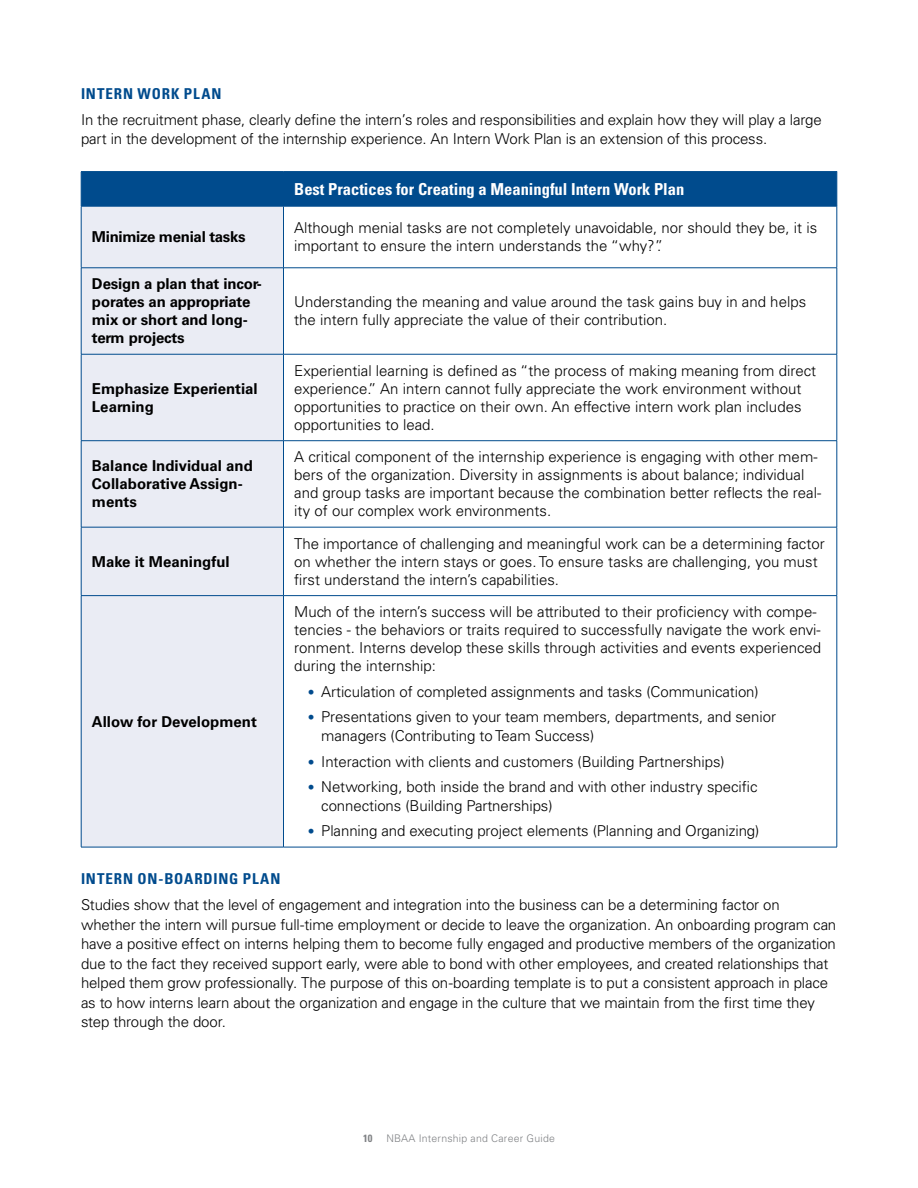
<style>
.page{position:relative;width:918px;height:1188px;background:#fff}
.page>*{position:absolute;margin:0;border:0;box-sizing:border-box;transform-origin:0 0}
.t1{font:700 condensed 16.5px "Univers LT Std";color:#fff}
.t2{font:300 15px/18px "Univers LT Std";letter-spacing:-.005em;color:#000}
.t3{font:700 15px/18px "Univers LT Std";color:#000}
.t4{font:700 condensed 15px "Univers LT Std";letter-spacing:.06em;color:#004b8d}
.t5{font:700 15px "Univers LT Std";letter-spacing:-.02em;color:#000}
.t6{font:300 10.5px "Univers LT Std";letter-spacing:.02em;color:#808285}
.t7{font:700 condensed 10.5px "Univers LT Std";color:#808285}
.s1{font-size:13.5px;color:#004b8d}
</style>
<div class="page">
<div style="left:82px;top:172px;width:754px;height:34px;background:#004b8d"></div>
<div style="left:82px;top:207px;width:202px;height:640px;background:#eaecf4"></div>
<svg style="left:284px;top:207px;width:553px;height:640px"></svg>
<hr style="left:81px;top:171px;width:203px;height:1px;background:#004b8d">
<hr style="left:81px;top:172px;width:1px;height:34px;background:#004b8d">
<hr style="left:284px;top:171px;width:553px;height:1px;background:#004b8d">
<hr style="left:81px;top:206px;width:203px;height:1px;background:#004b8d">
<hr style="left:284px;top:206px;width:553px;height:1px;background:#004b8d">
<hr style="left:283px;top:172px;width:1px;height:34px;background:#004b8d">
<hr style="left:836px;top:172px;width:1px;height:34px;background:#004b8d">
<hr style="left:81px;top:206px;width:1px;height:62px;background:#004b8d">
<hr style="left:283px;top:206px;width:1px;height:62px;background:#004b8d">
<hr style="left:837px;top:206px;width:1px;height:62px;background:#004b8d">
<hr style="left:81px;top:268px;width:202px;height:1px;background:#004b8d">
<hr style="left:81px;top:268px;width:1px;height:86px;background:#004b8d">
<hr style="left:284px;top:268px;width:553px;height:1px;background:#004b8d">
<hr style="left:283px;top:268px;width:1px;height:86px;background:#004b8d">
<hr style="left:837px;top:268px;width:1px;height:86px;background:#004b8d">
<hr style="left:81px;top:354px;width:202px;height:1px;background:#004b8d">
<hr style="left:81px;top:354px;width:1px;height:87px;background:#004b8d">
<hr style="left:284px;top:354px;width:553px;height:1px;background:#004b8d">
<hr style="left:283px;top:354px;width:1px;height:87px;background:#004b8d">
<hr style="left:837px;top:354px;width:1px;height:87px;background:#004b8d">
<hr style="left:81px;top:440px;width:202px;height:1px;background:#004b8d">
<hr style="left:81px;top:441px;width:1px;height:86px;background:#004b8d">
<hr style="left:284px;top:440px;width:553px;height:1px;background:#004b8d">
<hr style="left:283px;top:441px;width:1px;height:86px;background:#004b8d">
<hr style="left:837px;top:441px;width:1px;height:86px;background:#004b8d">
<hr style="left:81px;top:527px;width:202px;height:1px;background:#004b8d">
<hr style="left:81px;top:527px;width:1px;height:68px;background:#004b8d">
<hr style="left:284px;top:527px;width:553px;height:1px;background:#004b8d">
<hr style="left:283px;top:527px;width:1px;height:68px;background:#004b8d">
<hr style="left:837px;top:527px;width:1px;height:68px;background:#004b8d">
<hr style="left:81px;top:595px;width:202px;height:1px;background:#004b8d">
<hr style="left:81px;top:596px;width:1px;height:251px;background:#004b8d">
<hr style="left:284px;top:595px;width:553px;height:1px;background:#004b8d">
<hr style="left:283px;top:596px;width:1px;height:251px;background:#004b8d">
<hr style="left:837px;top:596px;width:1px;height:251px;background:#004b8d">
<hr style="left:81px;top:847px;width:202px;height:1px;background:#004b8d">
<hr style="left:284px;top:847px;width:553px;height:1px;background:#004b8d">
<p class="t4" style="left:81px;top:84px;width:142px">INTERN WORK PLAN</p>
<p class="t2" style="left:81px;top:110px;width:742px;line-height:19.5px">In the recruitment phase, clearly define the intern’s roles and responsibilities and explain how they will play a large part in the development of the internship experience. An Intern Work Plan is an extension of this process.</p>
<p class="t1" style="left:294px;top:179px;width:392px">Best Practices for Creating a Meaningful Intern Work Plan</p>
<p class="t5" style="left:92px;top:228px;width:155px">Minimize menial tasks</p>
<p class="t2" style="left:294px;top:219px;width:524px">Although menial tasks are not completely unavoidable, nor should they be, it is important to ensure the intern understands the “why?”.</p>
<p class="t3" style="left:92px;top:275px;width:171px">Design a plan that incor&shy;porates an appropriate mix or short and long&shy;term projects</p>
<p class="t2" style="left:294px;top:293px;width:513px">Understanding the meaning and value around the task gains buy in and helps the intern fully appreciate the value of their contribution.</p>
<p class="t3" style="left:92px;top:380px;width:167px">Emphasize Experiential<br>Learning</p>
<p class="t2" style="left:294px;top:362px;width:523px">Experiential learning is defined as “the process of making meaning from direct experience.” An intern cannot fully appreciate the work environment without opportunities to practice on their own. An effective intern work plan includes opportunities to lead.</p>
<p class="t3" style="left:92px;top:457px;width:162px">Balance Individual and<br>Collaborative Assign&shy;ments</p>
<p class="t2" style="left:294px;top:448px;width:528px">A critical component of the internship experience is engaging with other mem&shy;bers of the organization. Diversity in assignments is about balance; individual and group tasks are important because the combination better reflects the real&shy;ity of our complex work environments.</p>
<p class="t3" style="left:92px;top:553px;width:139px">Make it Meaningful</p>
<p class="t2" style="left:294px;top:535px;width:532px">The importance of challenging and meaningful work can be a determining factor on whether the intern stays or goes. To ensure tasks are challenging, you must first understand the intern’s capabilities.</p>
<p class="t3" style="left:92px;top:713px;width:166px">Allow for Development</p>
<p class="t2" style="left:294px;top:603px;width:529px">Much of the intern’s success will be attributed to their proficiency with compe&shy;tencies - the behaviors or traits required to successfully navigate the work envi&shy;ronment. Interns develop these skills through activities and events experienced during the internship:</p>
<p class="t2" style="left:308px;top:682px;width:452px"><span class="s1">•</span> Articulation of completed assignments and tasks (Communication)</p>
<p class="t2" style="left:321px;top:708px;width:456px;line-height:18.8px;text-indent:-14px"><span class="s1">•</span> Presentations given to your team members, departments, and senior managers (Contributing to Team Success)</p>
<p class="t2" style="left:308px;top:752px;width:418px"><span class="s1">•</span> Interaction with clients and customers (Building Partnerships)</p>
<p class="t2" style="left:321px;top:777px;width:438px;line-height:18.8px;text-indent:-14px"><span class="s1">•</span> Networking, both inside the brand and with other industry specific connections (Building Partnerships)</p>
<p class="t2" style="left:308px;top:822px;width:453px"><span class="s1">•</span> Planning and executing project elements (Planning and Organizing)</p>
<p class="t4" style="left:81px;top:869px;width:201px">INTERN ON-BOARDING PLAN</p>
<p class="t2" style="left:81px;top:895px;width:757px;line-height:19.5px">Studies show that the level of engagement and integration into the business can be a determining factor on whether the intern will pursue full-time employment or decide to leave the organization. An onboarding program can have a positive effect on interns helping them to become fully engaged and productive members of the organization due to the fact they received support early, were able to bond with other employees, and created relationships that helped them grow professionally. The purpose of this on-boarding template is to put a consistent approach in place as to how interns learn about the organization and engage in the culture that we maintain from the first time they step through the door.</p>
<p class="t7" style="left:363px;top:1131px;width:11px">10</p>
<p class="t6" style="left:386px;top:1132px;width:170px">NBAA Internship and Career Guide</p>
</div>
